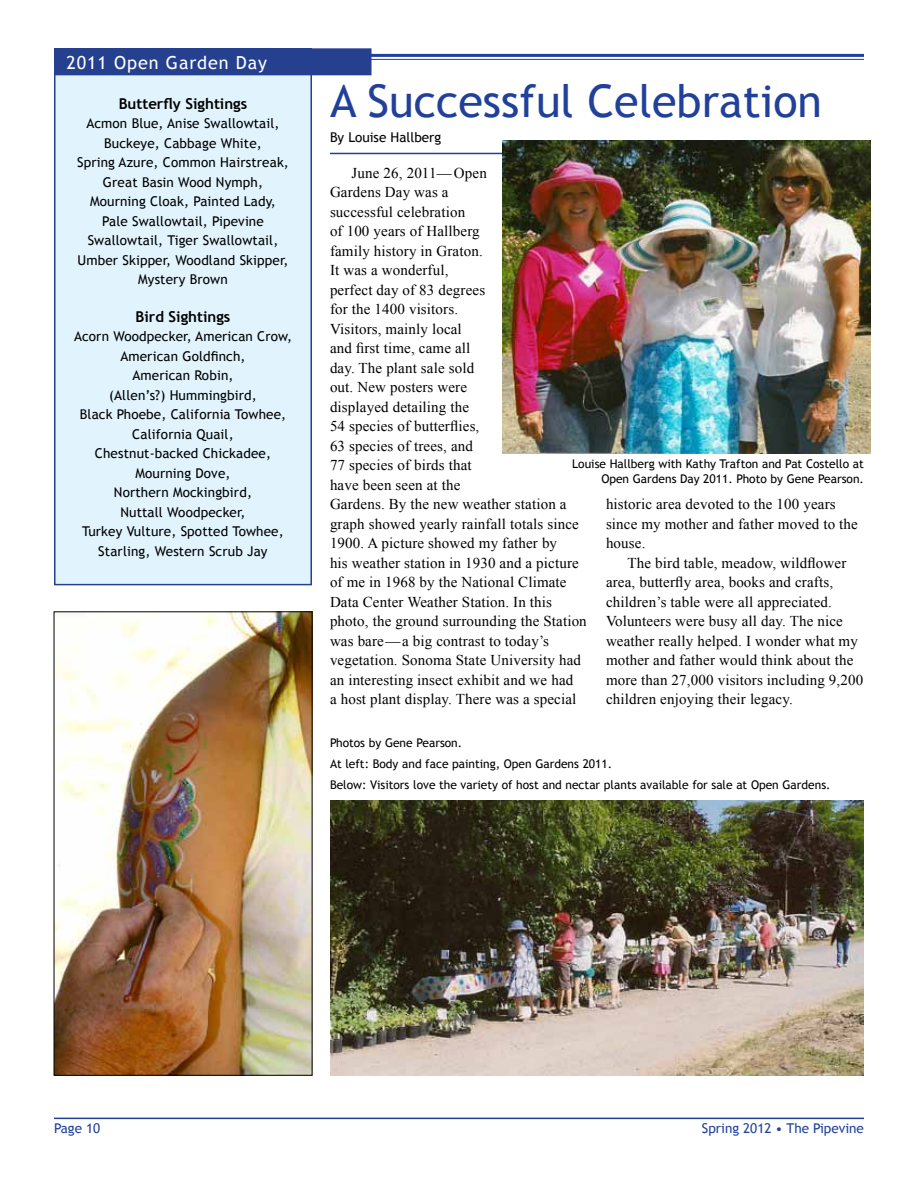
<style>
.page{position:relative;width:918px;height:1188px;background:#fff}
.page>*{position:absolute;margin:0;border:0;box-sizing:border-box;transform-origin:0 0}
.t1{font:45px "Trebuchet MS";color:#21409a}
.t2{font:18px "Trebuchet MS";letter-spacing:.05em;color:#fff}
.t3{font:15px/19.5px "Times New Roman";letter-spacing:.01em;color:#000}
.t4{font:700 15px "Trebuchet MS";color:#000}
.t5{font:13.5px/19.5px "Trebuchet MS";letter-spacing:.01em;color:#000;text-align:center}
.t6{font:13.5px "Trebuchet MS";color:#21409a}
.t7{font:12px/21px "Trebuchet MS";color:#000;text-align:right}
</style>
<div class="page">
<hr style="left:54px;top:1118px;width:810px;height:1px;background:#21409a">
<hr style="left:330px;top:153px;width:534px;height:1px;background:#21409a">
<hr style="left:54px;top:54px;width:810px;height:3px;background:#21409a">
<hr style="left:54px;top:59px;width:810px;height:1px;background:#21409a">
<div style="left:54px;top:48px;width:258px;height:537px;background:#e1f4fd;border:2px solid #25408f"></div>
<div style="left:54px;top:48px;width:318px;height:27px;background:#25408f"></div>
<img style="left:503px;top:140px;width:367px;height:313px">
<img style="left:330px;top:800px;width:534px;height:276px">
<img style="left:56px;top:613px;width:255px;height:461px">
<div style="left:54px;top:611px;width:259px;height:465px;border:1px solid #000"></div>
<p class="t2" style="left:67px;top:52px;width:202px">2011 Open Garden Day</p>
<p class="t4" style="left:119px;top:94px;width:130px">Butterfly Sightings</p>
<p class="t5" style="left:77px;top:114px;width:213px">Acmon Blue, Anise Swallowtail,<br>Buckeye, Cabbage White,<br>Spring Azure, Common Hairstreak,<br>Great Basin Wood Nymph,<br>Mourning Cloak, Painted Lady,<br>Pale Swallowtail, Pipevine<br>Swallowtail, Tiger Swallowtail,<br>Umber Skipper, Woodland Skipper,<br>Mystery Brown</p>
<p class="t4" style="left:136px;top:307px;width:96px">Bird Sightings</p>
<p class="t5" style="left:74px;top:327px;width:219px">Acorn Woodpecker, American Crow,<br>American Goldfinch,<br>American Robin,<br>(Allen’s?) Hummingbird,<br>Black Phoebe, California Towhee,<br>California Quail,<br>Chestnut-backed Chickadee,<br>Mourning Dove,<br>Northern Mockingbird,<br>Nuttall Woodpecker,<br>Turkey Vulture, Spotted Towhee,<br>Starling, Western Scrub Jay</p>
<h1 class="t1" style="left:330px;top:75px;width:494px">A Successful Celebration</h1>
<p class="t5" style="left:330px;top:128px;width:113px">By Louise Hallberg</p>
<p class="t3" style="left:330px;top:163px;width:258px;text-indent:22px">June 26, 2011— Open<br>Gardens Day was a<br>successful celebration<br>of 100 years of Hallberg<br>family history in Graton.<br>It was a wonderful,<br>perfect day of 83 degrees<br>for the 1400 visitors.<br>Visitors, mainly local<br>and first time, came all<br>day. The plant sale sold<br>out. New posters were<br>displayed detailing the<br>54 species of butterflies,<br>63 species of trees, and<br>77 species of birds that<br>have been seen at the<br>Gardens. By the new weather station a graph showed yearly rainfall totals since<br>1900. A picture showed my father by<br>his weather station in 1930 and a picture of me in 1968 by the National Climate<br>Data Center Weather Station. In this photo, the ground surrounding the Station was bare—a big contrast to today’s vegetation. Sonoma State University had an interesting insect exhibit and we had<br>a host plant display. There was a special</p>
<p class="t7" style="left:572px;top:457px;width:293px;line-height:14.2px">Louise Hallberg with Kathy Trafton and Pat Costello at<br>Open Gardens Day 2011. Photo by Gene Pearson.</p>
<p class="t3" style="left:606px;top:494px;width:253px">historic area devoted to the 100 years since my mother and father moved to the house.</p>
<p class="t3" style="left:606px;top:553px;width:259px;text-indent:22px">The bird table, meadow, wildflower area, butterfly area, books and crafts, children’s table were all appreciated.<br>Volunteers were busy all day. The nice weather really helped. I wonder what my mother and father would think about the more than 27,000 visitors including 9,200 children enjoying their legacy.</p>
<p class="t7" style="left:330px;top:732px;width:502px;text-align:left">Photos by Gene Pearson.<br>At left: Body and face painting, Open Gardens 2011.<br>Below: Visitors love the variety of host and nectar plants available for sale at Open Gardens.</p>
<p class="t6" style="left:54px;top:1120px;width:48px">Page 10</p>
<p class="t6" style="left:702px;top:1120px;width:164px">Spring 2012 • The Pipevine</p>
</div>
